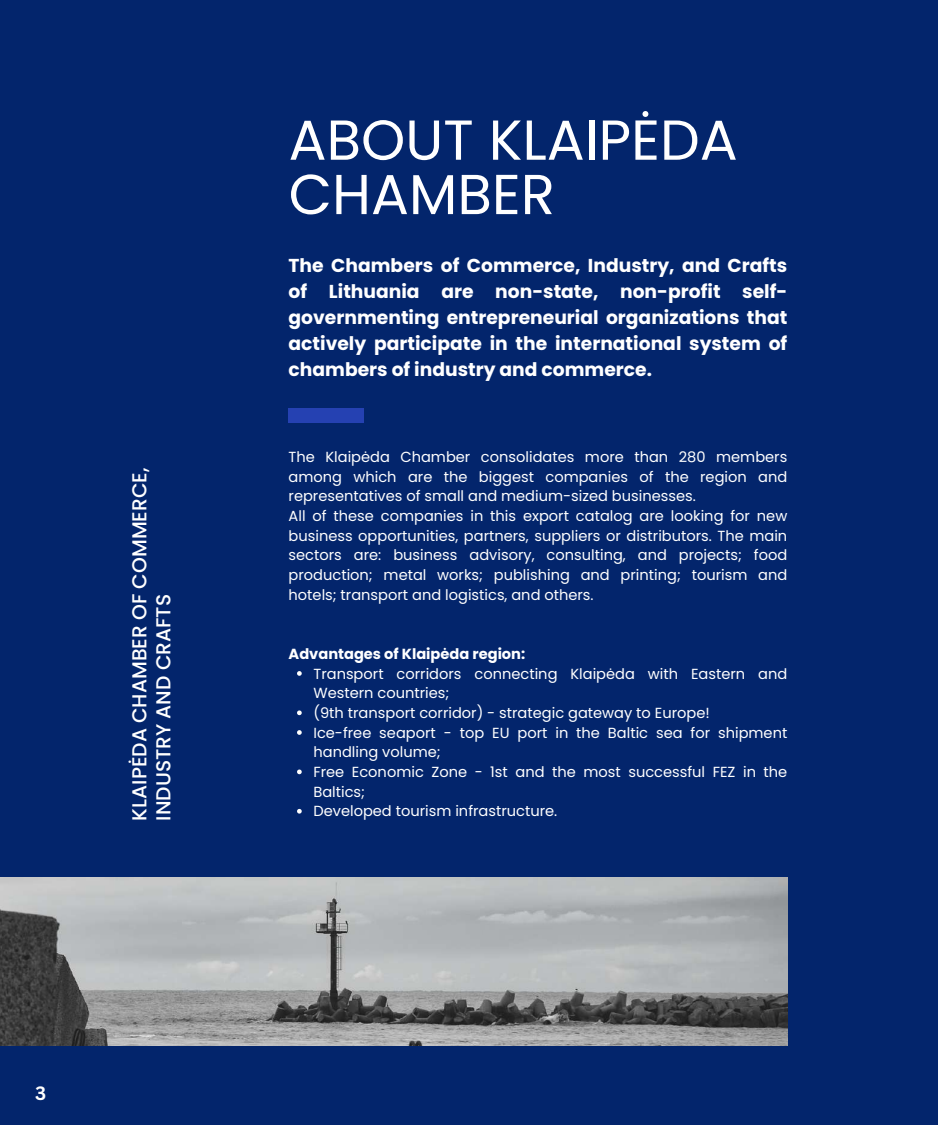
<style>
.page{position:relative;width:938px;height:1125px;background:#03256c}
.page>*{position:absolute;margin:0;border:0;box-sizing:border-box;transform-origin:0 0}
.t1{font:56.25px/54.4px "Poppins";color:#fff}
.t2{font:500 20.25px/24px "Poppins";color:#fff}
.t3{font:700 18.75px/26px "Poppins";color:#fff;text-align:justify}
.t4{font:700 18.75px "Canva Sans";color:#fff}
.t5{font:14.62px/19.8px "Poppins";color:#fff}
.t6{font:700 14.62px "Poppins";color:#fff}
</style>
<div class="page">
<div style="left:288px;top:408px;width:76px;height:14px;background:#2541b2"></div>
<img style="left:0;top:877px;width:787px;height:169px">
<svg style="left:297px;top:671px;width:5px;height:5px"></svg>
<svg style="left:297px;top:710px;width:5px;height:5px"></svg>
<svg style="left:297px;top:730px;width:5px;height:5px"></svg>
<svg style="left:297px;top:770px;width:5px;height:4px"></svg>
<svg style="left:297px;top:809px;width:5px;height:5px"></svg>
<h2 class="t2" style="left:127px;top:821px;width:355px;rotate:-90deg">KLAIPĖDA CHAMBER OF COMMERCE,<br>INDUSTRY AND CRAFTS</h2>
<p class="t4" style="left:35px;top:1080px;width:13px">3</p>
<h1 class="t1" style="left:288px;top:113px;width:450px">ABOUT KLAIPĖDA<br>CHAMBER</h1>
<p class="t3" style="left:288px;top:252px;width:500px">The Chambers of Commerce, Industry, and Crafts of Lithuania are non-state, non-profit self&shy;governmenting entrepreneurial organizations that actively participate in the international system of chambers of industry and commerce.</p>
<p class="t5" style="left:288px;top:447px;width:500px">The Klaipėda Chamber consolidates more than 280 members among which are the biggest companies of the region and representatives of small and medium-sized businesses.<br>All of these companies in this export catalog are looking for new business opportunities, partners, suppliers or distributors. The main sectors are: business advisory, consulting, and projects; food production; metal works; publishing and printing; tourism and hotels; transport and logistics, and others.</p>
<p class="t6" style="left:288px;top:644px;width:238px">Advantages of Klaipėda region:</p>
<p class="t5" style="left:313px;top:664px;width:475px">Transport corridors connecting Klaipėda with Eastern and Western countries;<br>(9th transport corridor) - strategic gateway to Europe!<br>Ice-free seaport - top EU port in the Baltic sea for shipment handling volume;<br>Free Economic Zone - 1st and the most successful FEZ in the Baltics;<br>Developed tourism infrastructure.</p>
</div>
